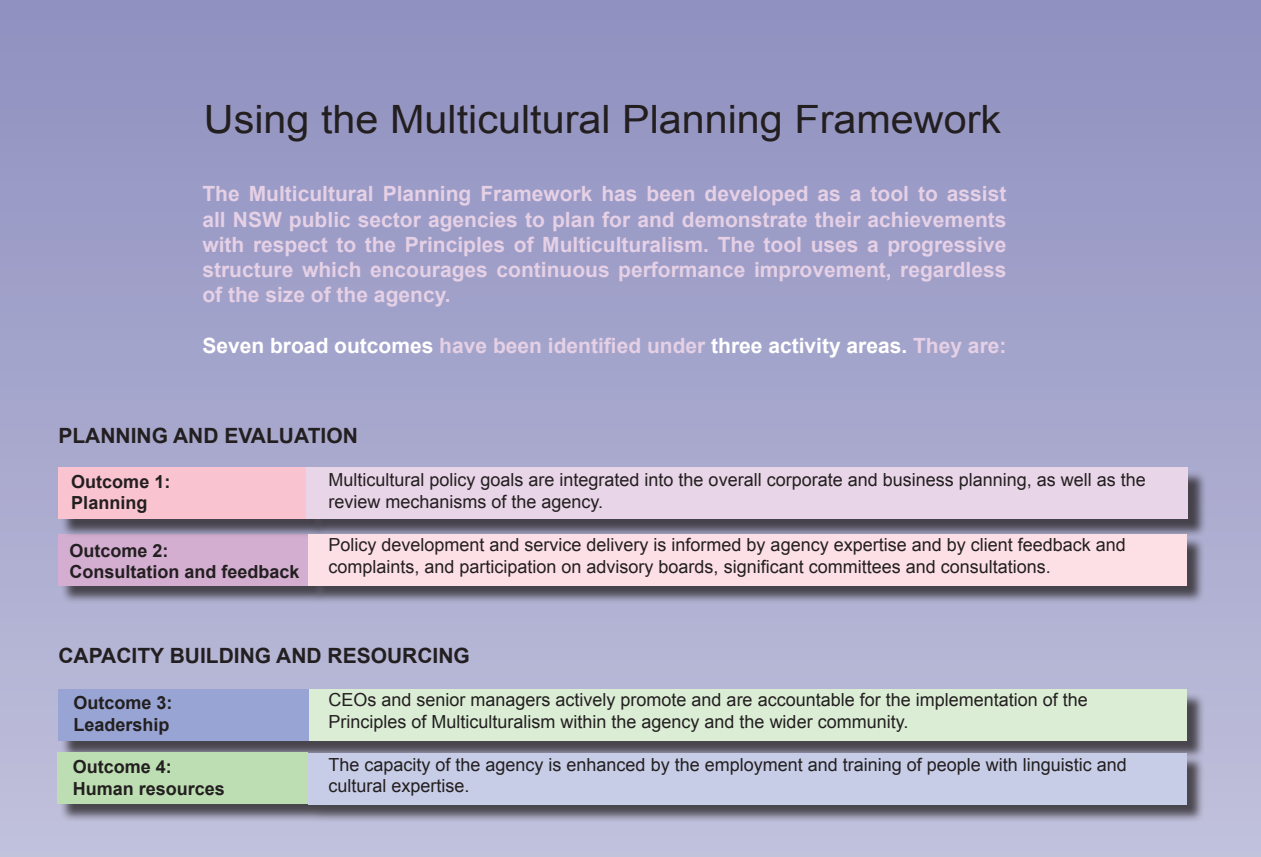
<style>
.page{position:relative;width:1261px;height:857px;background:#fff}
.page>*{position:absolute;margin:0;border:0;box-sizing:border-box;transform-origin:0 0}
.t1{font:39px "Arial";color:#231f20;scale:1.06 1}
.t2{font:700 21px/25.2px "Arial";color:#e5d0e5;text-align:justify}
.t3{font:700 21px "Arial";color:#fff}
.t4{font:700 21px "Arial";color:#231f20}
.t5{font:18px/21.6px "Arial";color:#231f20}
.t6{font:700 18px/21.6px "Arial";color:#231f20}
.s1{color:#e5d0e5}
</style>
<div class="page">
<div style="left:0;top:0;width:1261px;height:856px;background:linear-gradient(to bottom,#8f90c0,#c0c1db)"></div>
<div style="left:61px;top:536px;width:274px;height:74px;background:#231f20;opacity:.75"></div>
<div style="left:58px;top:534px;width:251px;height:51px;background:#d4aed1"></div>
<div style="left:60px;top:469px;width:274px;height:74px;background:#231f20;opacity:.75"></div>
<div style="left:58px;top:467px;width:251px;height:51px;background:#f9c4cf"></div>
<div style="left:309px;top:469px;width:904px;height:74px;background:#231f20;opacity:.75"></div>
<div style="left:307px;top:467px;width:881px;height:51px;background:#e8d5e7"></div>
<div style="left:311px;top:536px;width:900px;height:74px;background:#231f20;opacity:.75"></div>
<div style="left:308px;top:534px;width:878px;height:51px;background:#fce0e5"></div>
<div style="left:61px;top:691px;width:1151px;height:74px;background:#231f20;opacity:.75"></div>
<div style="left:58px;top:689px;width:251px;height:51px;background:#98a4d3"></div>
<div style="left:309px;top:689px;width:877px;height:51px;background:#dcedd6"></div>
<div style="left:60px;top:754px;width:1151px;height:74px;background:#231f20;opacity:.75"></div>
<div style="left:57px;top:752px;width:251px;height:51px;background:#bcdeb2"></div>
<div style="left:308px;top:752px;width:878px;height:52px;background:#c7cde7"></div>
<h1 class="t1" style="left:204px;top:94px;width:754px">Using the Multicultural Planning Framework</h1>
<p class="t2" style="left:202px;top:182px;width:805px">The Multicultural Planning Framework has been developed as a tool to assist all NSW public sector agencies to plan for and demonstrate their achievements with respect to the Principles of Multiculturalism. The tool uses a progressive structure which encourages continuous performance improvement, regardless of the size of the agency.</p>
<p class="t3" style="left:202px;top:331px;width:805px">Seven broad outcomes <span class="s1">have been identified under</span> three activity areas. <span class="s1">They are:</span></p>
<p class="t4" style="left:58px;top:421px;width:301px">PLANNING AND EVALUATION</p>
<p class="t5" style="left:328px;top:469px;width:819px">Multicultural policy goals are integrated into the overall corporate and business planning, as well as the review mechanisms of the agency.</p>
<p class="t5" style="left:328px;top:534px;width:799px">Policy development and service delivery is informed by agency expertise and by client feedback and complaints, and participation on advisory boards, significant committees and consultations.</p>
<p class="t6" style="left:71px;top:471px;width:101px">Outcome 1:<br>Planning</p>
<p class="t6" style="left:70px;top:539px;width:232px">Outcome 2:<br>Consultation and feedback</p>
<p class="t4" style="left:58px;top:641px;width:413px">CAPACITY BUILDING AND RESOURCING</p>
<p class="t5" style="left:328px;top:688px;width:761px">CEOs and senior managers actively promote and are accountable for the implementation of the<br>Principles of Multiculturalism within the agency and the wider community.</p>
<p class="t5" style="left:328px;top:753px;width:800px">The capacity of the agency is enhanced by the employment and training of people with linguistic and cultural expertise.</p>
<p class="t6" style="left:73px;top:692px;width:101px">Outcome 3:<br>Leadership</p>
<p class="t6" style="left:73px;top:756px;width:154px">Outcome 4:<br>Human resources</p>
</div>
